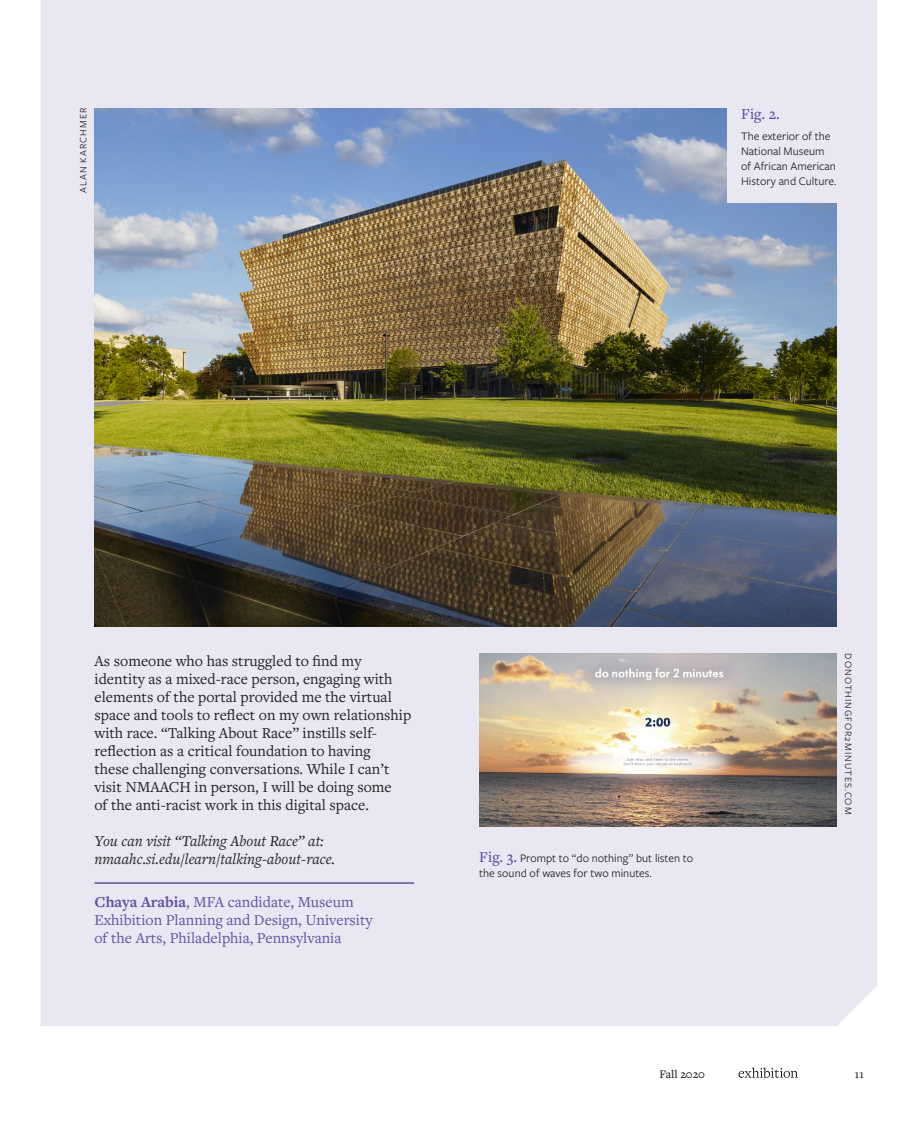
<style>
.page{position:relative;width:918px;height:1134px;background:#fff}
.page>*{position:absolute;margin:0;border:0;box-sizing:border-box;transform-origin:0 0}
.t1{font:15.75px/18px "Freight Text Pro";color:#231f20}
.t2{font:15.75px/18px "Freight Text Pro";color:#6350a1}
.t3{font:italic 15.75px/18px "Freight Text Pro";color:#231f20}
.t4{font:500 15.75px "Freight Text Pro";color:#6350a1}
.t5{font:12px/15px "Freight Sans Pro";color:#231f20}
.t6{font:500 12px "Freight Text Pro";color:#231f20}
.t7{font:10.2px "Freight Sans Pro";letter-spacing:.1em;color:#231f20}
.s1{font-weight:700}
.s2{font-family:"Freight Text Pro";font-weight:500;font-size:15.75px;color:#6350a1}
</style>
<div class="page">
<div style="left:41px;top:2px;width:836px;height:1024px;background:#e9e7f2"></div>
<svg style="left:738px;top:1067px;width:60px;height:11px"></svg>
<img style="left:94px;top:108px;width:743px;height:518px">
<img style="left:479px;top:653px;width:358px;height:173px">
<hr style="left:94px;top:882px;width:320px;height:2px;background:#6350a1">
<div style="left:728px;top:71px;width:116px;height:132px;background:#e9e7f2"></div>
<p class="t7" style="left:76px;top:193px;width:86px;rotate:-90deg">ALAN KARCHMER</p>
<p class="t4" style="left:741px;top:103px;width:40px">Fig. 2.</p>
<p class="t5" style="left:741px;top:128px;width:97px">The exterior of the<br>National Museum of African American<br>History and Culture.</p>
<p class="t1" style="left:94px;top:651px;width:318px">As someone who has struggled to find my identity as a mixed-race person, engaging with elements of the portal provided me the virtual space and tools to reflect on my own relationship with race. “Talking About Race” instills self&shy;reflection as a critical foundation to having<br>these challenging conversations. While I can’t visit NMAACH in person, I will be doing some<br>of the anti-racist work in this digital space.</p>
<p class="t3" style="left:94px;top:831px;width:242px">You can visit “Talking About Race” at: nmaahc.si.edu/learn/talking-about-race.</p>
<p class="t2" style="left:94px;top:892px;width:280px"><span class="s1">Chaya Arabia</span>, MFA candidate, Museum<br>Exhibition Planning and Design, University of the Arts, Philadelphia, Pennsylvania</p>
<p class="t5" style="left:479px;top:850px;width:215px"><span class="s2">Fig. 3.</span> Prompt to “do nothing” but listen to the sound of waves for two minutes.</p>
<p class="t7" style="left:855px;top:653px;width:162px;rotate:90deg">DONOTHINGFOR2MINUTES.COM</p>
<p class="t6" style="left:660px;top:1066px;width:47px">Fall 2020</p>
<p class="t6" style="left:855px;top:1066px;width:11px">11</p>
</div>
